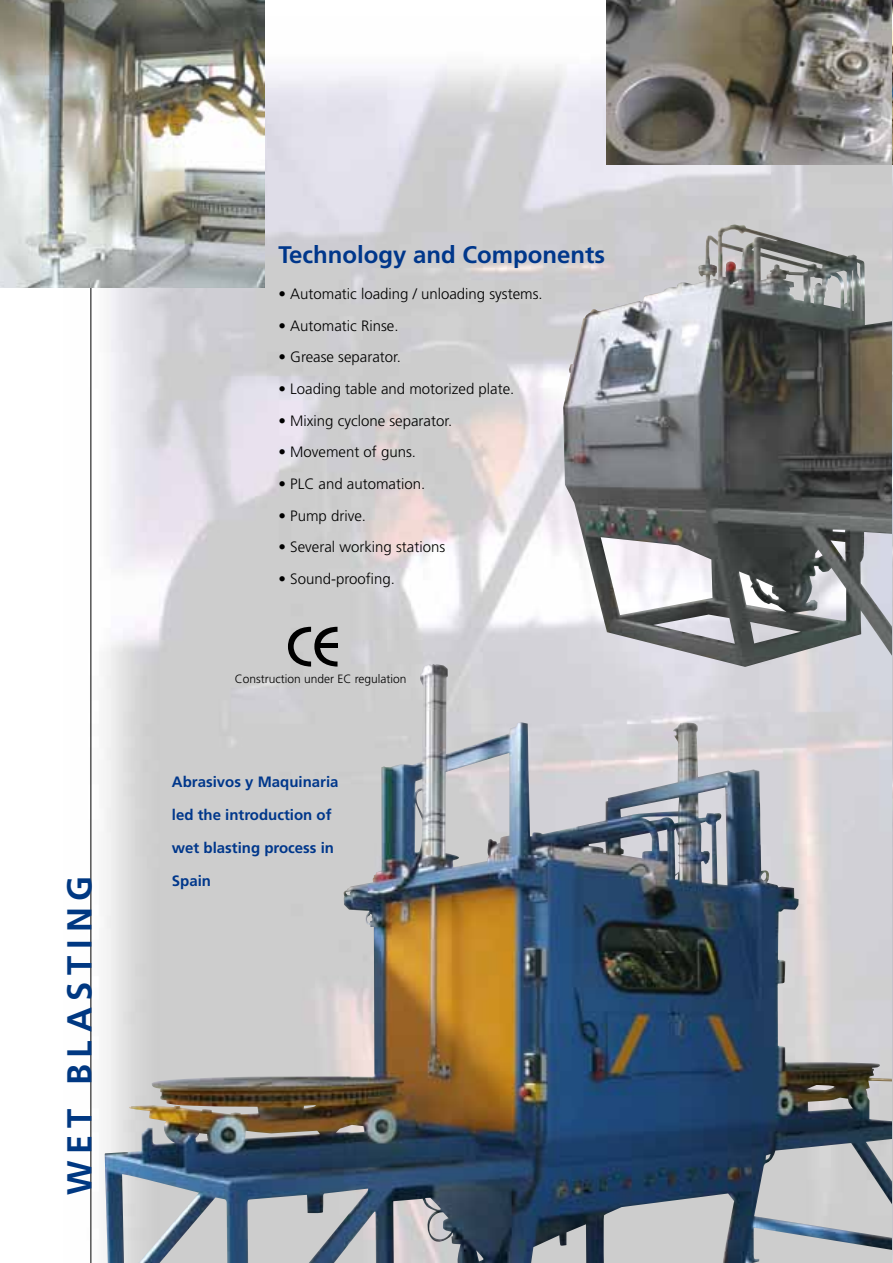
<style>
.page{position:relative;width:893px;height:1263px;background:#fff}
.page>*{position:absolute;margin:0;border:0;box-sizing:border-box;transform-origin:0 0}
.t1{font:700 34.5px "Frutiger LT Std";letter-spacing:.2em;color:#003882}
.t2{font:700 24px "Frutiger LT Std";color:#00378b}
.t3{font:300 15px "Frutiger LT Std";color:#000}
.t4{font:700 15px "Frutiger LT Std";color:#00378b}
.t5{font:300 12px "Frutiger LT Std";color:#000}
</style>
<div class="page">
<hr style="left:90px;top:286px;width:1px;height:977px;background:#000">
<img style="left:105px;top:664px;width:787px;height:599px">
<img style="left:563px;top:224px;width:329px;height:443px">
<img style="left:606px;top:0;width:287px;height:165px">
<img style="left:0;top:0;width:265px;height:288px">
<svg style="left:288px;top:627px;width:50px;height:39px"></svg>
<img style="left:892px;top:67px;width:1px;height:1196px">
<h1 class="t1" style="left:59px;top:1195px;width:320px;rotate:-90deg">WET BLASTING</h1>
<h2 class="t2" style="left:279px;top:241px;width:328px">Technology and Components</h2>
<p class="t3" style="left:279px;top:285px;width:266px">• Automatic loading / unloading systems.</p>
<p class="t3" style="left:279px;top:317px;width:122px">• Automatic Rinse.</p>
<p class="t3" style="left:279px;top:349px;width:124px">• Grease separator.</p>
<p class="t3" style="left:279px;top:380px;width:237px">• Loading table and motorized plate.</p>
<p class="t3" style="left:279px;top:412px;width:175px">• Mixing cyclone separator.</p>
<p class="t3" style="left:279px;top:443px;width:139px">• Movement of guns.</p>
<p class="t3" style="left:279px;top:475px;width:148px">• PLC and automation.</p>
<p class="t3" style="left:279px;top:507px;width:89px">• Pump drive.</p>
<p class="t3" style="left:279px;top:538px;width:168px">• Several working stations</p>
<p class="t3" style="left:279px;top:570px;width:118px">• Sound-proofing.</p>
<p class="t5" style="left:235px;top:672px;width:173px">Construction under EC regulation</p>
<p class="t4" style="left:172px;top:773px;width:168px">Abrasivos y Maquinaria</p>
<p class="t4" style="left:172px;top:806px;width:161px">led the introduction of</p>
<p class="t4" style="left:172px;top:839px;width:164px">wet blasting process in</p>
<p class="t4" style="left:172px;top:872px;width:41px">Spain</p>
</div>
